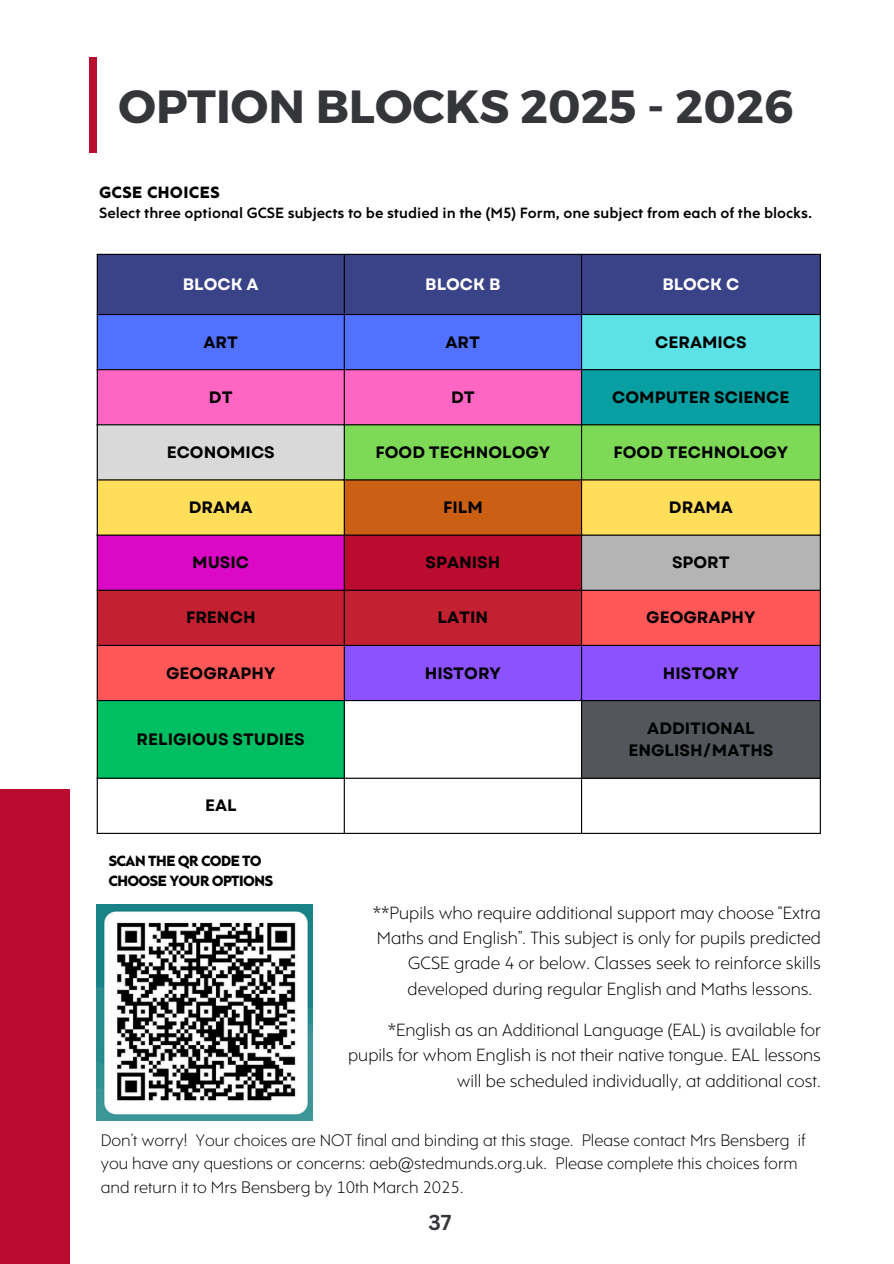
<style>
.page{position:relative;width:894px;height:1264px;background:#fff}
.page>*{position:absolute;margin:0;border:0;box-sizing:border-box;transform-origin:0 0}
.t1{font:700 46.5px "Montserrat";color:#343639}
.t2{font:700 21px "Canva Sans";color:#343639}
.t3{font:18px/25px "Rams Lt";color:#000;text-align:right}
.t4{font:16.95px/23.7px "Rams Lt";color:#000}
.t5{font:900 16.65px "Rams";color:#000}
.t6{font:700 16.5px/22.5px "Garet";color:#000;text-align:center}
.t7{font:700 16.5px "Garet";color:#fff}
.t8{font:700 15.15px "Rams";color:#000}
.t9{font:900 15.15px/20.2px "Rams";letter-spacing:-.06em;color:#000}
</style>
<div class="page">
<div style="left:89px;top:57px;width:8px;height:95px;background:#ba0c2f"></div>
<div style="left:0;top:789px;width:70px;height:474px;background:#ba0c2f"></div>
<svg style="left:98px;top:255px;width:721px;height:279px;background:#8794a1"></svg>
<div style="left:344px;top:479px;width:237px;height:56px;background:#cb6015"></div>
<div style="left:97px;top:535px;width:247px;height:55px;background:#db09c6"></div>
<div style="left:344px;top:535px;width:237px;height:55px;background:#ba0c2f"></div>
<div style="left:581px;top:535px;width:239px;height:55px;background:#b4b4b4"></div>
<svg style="left:98px;top:591px;width:721px;height:109px;background:#c44281"></svg>
<div style="left:97px;top:700px;width:247px;height:78px;background:#00bf63"></div>
<div style="left:581px;top:700px;width:239px;height:78px;background:#53565a"></div>
<hr style="left:97px;top:255px;width:1px;height:577px;background:#000">
<hr style="left:343px;top:255px;width:2px;height:577px;background:#000">
<hr style="left:581px;top:255px;width:1px;height:577px;background:#000">
<hr style="left:819px;top:255px;width:1px;height:577px;background:#000">
<hr style="left:97px;top:254px;width:723px;height:1px;background:#000">
<hr style="left:97px;top:314px;width:723px;height:1px;background:#000">
<hr style="left:97px;top:369px;width:723px;height:1px;background:#000">
<hr style="left:97px;top:424px;width:723px;height:1px;background:#000">
<hr style="left:97px;top:479px;width:723px;height:1px;background:#000">
<hr style="left:97px;top:534px;width:723px;height:1px;background:#000">
<hr style="left:97px;top:589px;width:723px;height:2px;background:#000">
<hr style="left:97px;top:645px;width:723px;height:1px;background:#000">
<hr style="left:97px;top:700px;width:723px;height:1px;background:#000">
<hr style="left:97px;top:777px;width:723px;height:1px;background:#000">
<hr style="left:97px;top:832px;width:723px;height:2px;background:#000">
<img style="left:97px;top:904px;width:216px;height:216px">
<p class="t1" style="left:118px;top:76px;width:676px">OPTION BLOCKS 2025 - 2026</p>
<p class="t5" style="left:99px;top:185px;width:122px">GCSE CHOICES</p>
<p class="t8" style="left:99px;top:206px;width:714px">Select three optional GCSE subjects to be studied in the (M5) Form, one subject from each of the blocks.</p>
<h1 class="t7" style="left:183px;top:272px;width:77px">BLOCK A</h1>
<p class="t7" style="left:425px;top:272px;width:77px">BLOCK B</p>
<p class="t7" style="left:662px;top:272px;width:79px">BLOCK C</p>
<p class="t6" style="left:203px;top:331px;width:36px">ART</p>
<p class="t6" style="left:445px;top:331px;width:36px">ART</p>
<p class="t6" style="left:655px;top:331px;width:93px">CERAMICS</p>
<p class="t6" style="left:209px;top:386px;width:25px">DT</p>
<p class="t6" style="left:451px;top:386px;width:25px">DT</p>
<p class="t6" style="left:612px;top:386px;width:179px">COMPUTER SCIENCE</p>
<p class="t6" style="left:167px;top:441px;width:110px">ECONOMICS</p>
<p class="t6" style="left:375px;top:441px;width:176px">FOOD TECHNOLOGY</p>
<p class="t6" style="left:613px;top:441px;width:176px">FOOD TECHNOLOGY</p>
<p class="t6" style="left:189px;top:496px;width:65px">DRAMA</p>
<p class="t6" style="left:443px;top:496px;width:41px">FILM</p>
<p class="t6" style="left:668px;top:496px;width:65px">DRAMA</p>
<p class="t6" style="left:192px;top:551px;width:58px">MUSIC</p>
<p class="t6" style="left:425px;top:551px;width:76px">SPANISH</p>
<p class="t6" style="left:671px;top:551px;width:59px">SPORT</p>
<p class="t6" style="left:186px;top:606px;width:71px">FRENCH</p>
<p class="t6" style="left:437px;top:606px;width:52px">LATIN</p>
<p class="t6" style="left:646px;top:606px;width:111px">GEOGRAPHY</p>
<p class="t6" style="left:166px;top:661px;width:111px">GEOGRAPHY</p>
<p class="t6" style="left:424px;top:661px;width:78px">HISTORY</p>
<p class="t6" style="left:662px;top:661px;width:78px">HISTORY</p>
<p class="t6" style="left:137px;top:728px;width:170px">RELIGIOUS STUDIES</p>
<p class="t6" style="left:628px;top:716px;width:146px">ADDITIONAL<br>ENGLISH/MATHS</p>
<p class="t6" style="left:205px;top:794px;width:33px">EAL</p>
<h2 class="t9" style="left:108px;top:852px;width:167px">SCAN THE QR CODE TO<br>CHOOSE YOUR OPTIONS</h2>
<h3 class="t3" style="left:372px;top:902px;width:449px">**Pupils who require additional support may choose “Extra</h3>
<h3 class="t3" style="left:377px;top:927px;width:445px">Maths and English”. This subject is only for pupils predicted</h3>
<h3 class="t3" style="left:408px;top:952px;width:414px">GCSE grade 4 or below. Classes seek to reinforce skills</h3>
<h3 class="t3" style="left:407px;top:977px;width:406px">developed during regular English and Maths lessons.</h3>
<p class="t3" style="left:348px;top:1019px;width:474px">*English as an Additional Language (EAL) is available for pupils for whom English is not their native tongue. EAL lessons will be scheduled individually, at additional cost.</p>
<h2 class="t4" style="left:101px;top:1129px;width:706px">Don’t worry! Your choices are NOT final and binding at this stage. Please contact Mrs Bensberg if you have any questions or concerns: aeb@stedmunds.org.uk. Please complete this choices form and return it to Mrs Bensberg by 10th March 2025.</h2>
<h2 class="t2" style="left:428px;top:1207px;width:25px">37</h2>
</div>
